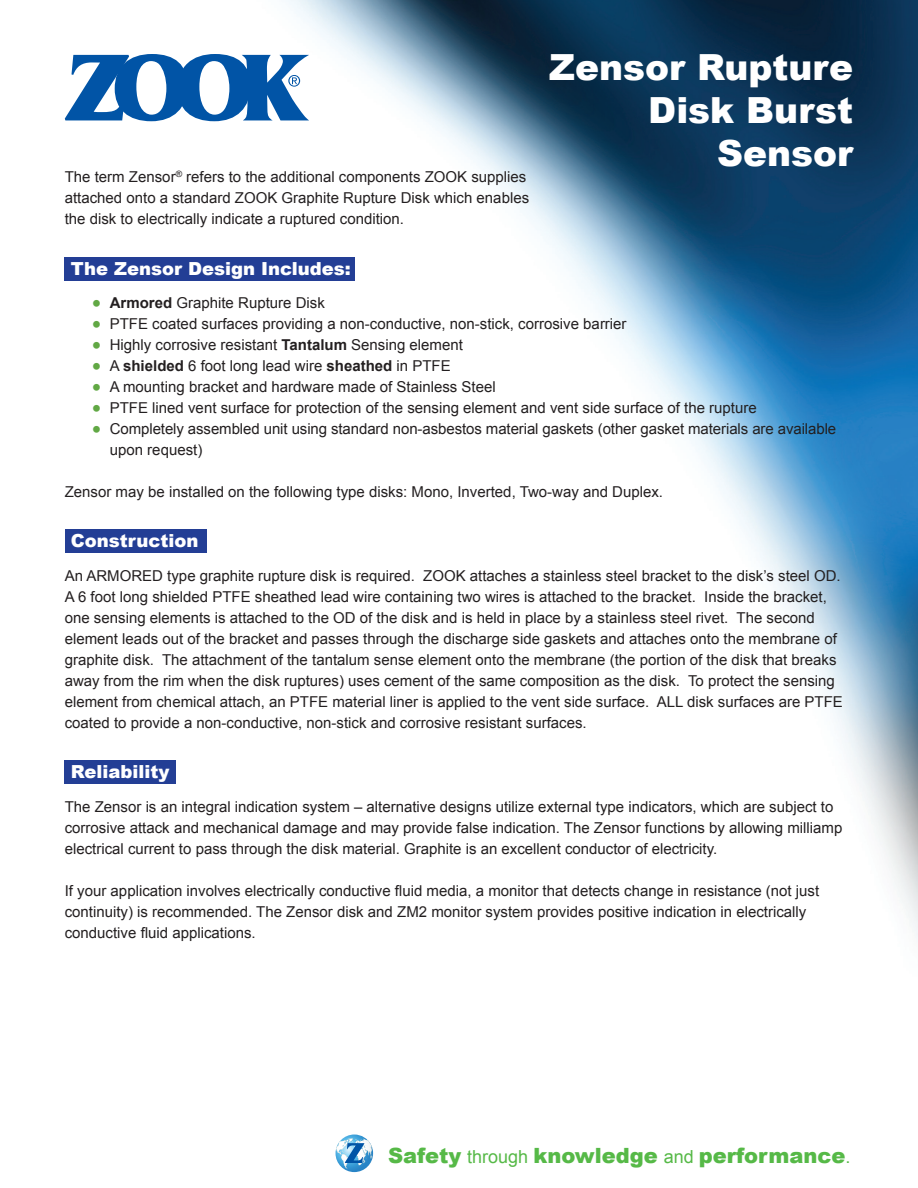
<style>
.page{position:relative;width:918px;height:1188px;background:#fff}
.page>*{position:absolute;margin:0;border:0;box-sizing:border-box;transform-origin:0 0}
.t1{font:900 36px/43.2px "Arial";color:#fff;text-align:right}
.t2{font:900 21px "Arial";color:#56b947}
.t3{font:900 18px "Arial";color:#fff}
.t4{font:15px/21px "Arial";color:#231f20}
.s1{font-size:27px;color:#61a844}
.s2{font-weight:700}
.s3{font-weight:400;font-size:18px}
</style>
<div class="page">
<img style="left:64px;top:0;width:854px;height:1173px">
<svg style="left:65px;top:54px;width:244px;height:67px"></svg>
<div style="left:65px;top:257px;width:290px;height:24px;background:#233e95"></div>
<div style="left:65px;top:529px;width:142px;height:23px;background:#233e95"></div>
<svg style="left:336px;top:1135px;width:37px;height:37px"></svg>
<div style="left:65px;top:760px;width:111px;height:24px;background:#233e95"></div>
<p class="t4" style="left:65px;top:167px;width:466px">The term Zensor<sup>®</sup> refers to the additional components ZOOK supplies attached onto a standard ZOOK Graphite Rupture Disk which enables the disk to electrically indicate a ruptured condition.</p>
<p class="t3" style="left:71px;top:256px;width:282px">The Zensor Design Includes:</p>
<h1 class="t1" style="left:549px;top:44px;width:305px">Zensor Rupture<br>Disk Burst<br>Sensor</h1>
<p class="t4" style="left:92px;top:293px;width:235px"><span class="s1">•</span> <span class="s2">Armored</span> Graphite Rupture Disk</p>
<p class="t4" style="left:92px;top:314px;width:536px"><span class="s1">•</span> PTFE coated surfaces providing a non-conductive, non-stick, corrosive barrier</p>
<p class="t4" style="left:92px;top:335px;width:373px"><span class="s1">•</span> Highly corrosive resistant <span class="s2">Tantalum</span> Sensing element</p>
<p class="t4" style="left:92px;top:356px;width:360px"><span class="s1">•</span> A <span class="s2">shielded</span> 6 foot long lead wire <span class="s2">sheathed</span> in PTFE</p>
<p class="t4" style="left:92px;top:377px;width:406px"><span class="s1">•</span> A mounting bracket and hardware made of Stainless Steel</p>
<p class="t4" style="left:92px;top:398px;width:666px"><span class="s1">•</span> PTFE lined vent surface for protection of the sensing element and vent side surface of the rupture</p>
<p class="t4" style="left:110px;top:419px;width:728px;text-indent:-18px"><span class="s1">•</span> Completely assembled unit using standard non-asbestos material gaskets (other gasket materials are available upon request)</p>
<p class="t4" style="left:65px;top:482px;width:600px">Zensor may be installed on the following type disks: Mono, Inverted, Two-way and Duplex.</p>
<p class="t3" style="left:71px;top:528px;width:129px">Construction</p>
<p class="t4" style="left:65px;top:566px;width:780px">An ARMORED type graphite rupture disk is required. ZOOK attaches a stainless steel bracket to the disk’s steel OD.<br>A 6 foot long shielded PTFE sheathed lead wire containing two wires is attached to the bracket. Inside the bracket, one sensing elements is attached to the OD of the disk and is held in place by a stainless steel rivet. The second element leads out of the bracket and passes through the discharge side gaskets and attaches onto the membrane of graphite disk. The attachment of the tantalum sense element onto the membrane (the portion of the disk that breaks away from the rim when the disk ruptures) uses cement of the same composition as the disk. To protect the sensing element from chemical attach, an PTFE material liner is applied to the vent side surface. ALL disk surfaces are PTFE coated to provide a non-conductive, non-stick and corrosive resistant surfaces.</p>
<p class="t3" style="left:71px;top:759px;width:100px">Reliability</p>
<p class="t4" style="left:65px;top:797px;width:779px">The Zensor is an integral indication system – alternative designs utilize external type indicators, which are subject to corrosive attack and mechanical damage and may provide false indication. The Zensor functions by allowing milliamp electrical current to pass through the disk material. Graphite is an excellent conductor of electricity.</p>
<p class="t4" style="left:65px;top:881px;width:756px">If your application involves electrically conductive fluid media, a monitor that detects change in resistance (not just continuity) is recommended. The Zensor disk and ZM2 monitor system provides positive indication in electrically conductive fluid applications.</p>
<h2 class="t2" style="left:388px;top:1140px;width:464px">Safety <span class="s3">through</span> knowledge <span class="s3">and</span> performance<span class="s3">.</span></h2>
</div>
